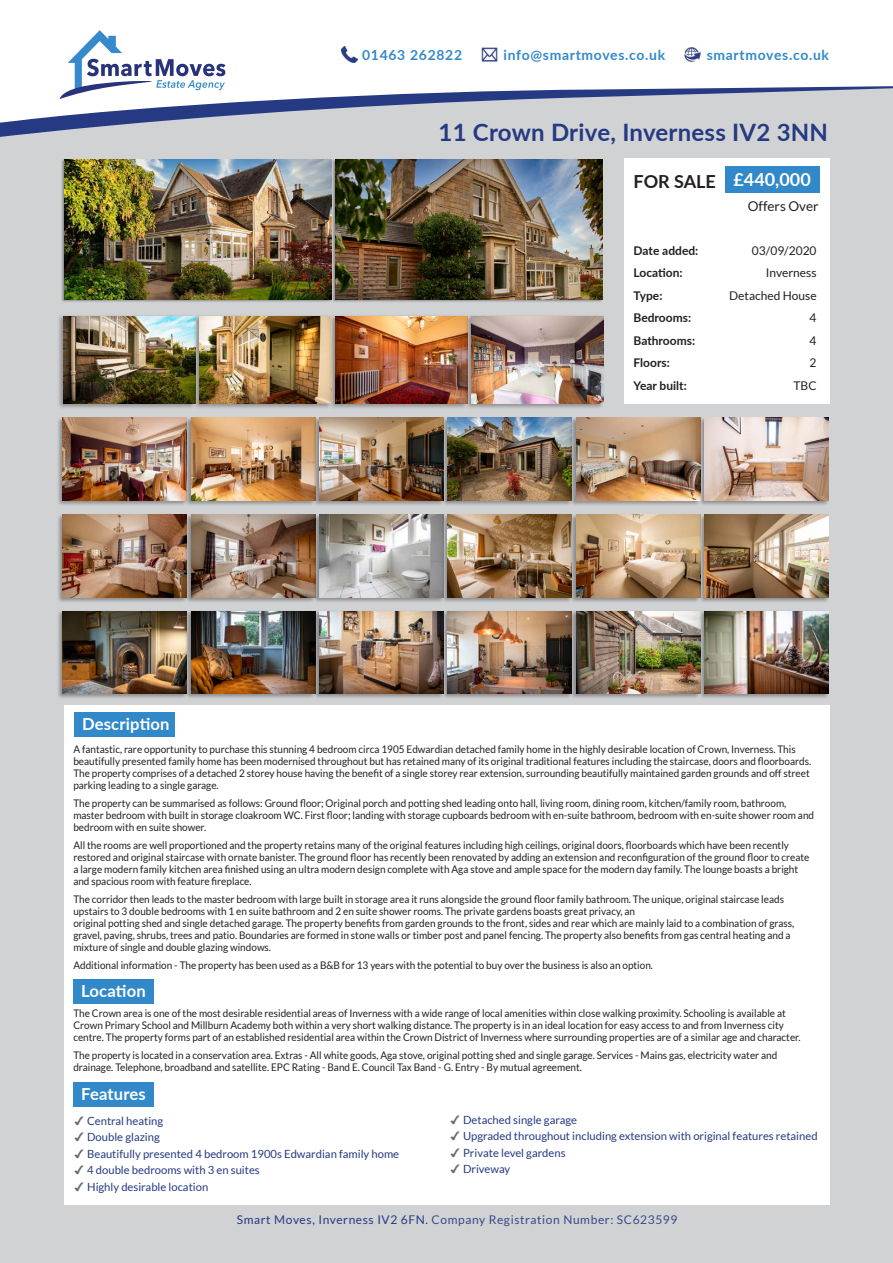
<style>
.page{position:relative;width:893px;height:1263px;background:#fff}
.page>*{position:absolute;margin:0;border:0;box-sizing:border-box;transform-origin:0 0}
.t1{font:700 24px "Lato";letter-spacing:.01em;color:#253a82}
.t2{font:700 18px "Lato";color:#fff}
.t3{font:700 18px "Lato";color:#231f20}
.t4{font:700 16.65px "Lato";letter-spacing:.01em;color:#fff}
.t5{font:700 13.95px "Lato";letter-spacing:.05em;color:#3289c9}
.t6{font:13.5px "Lato";color:#231f20}
.t7{font:12px "Lato";letter-spacing:.05em;color:#38498a}
.t8{font:700 12px "Lato";color:#231f20}
.t9{font:12px "Lato";color:#231f20}
.t10{font:11.25px "Lato";color:#253a82}
.t11{font:10.5px/12px "Lato";color:#231f20;scale:.95 1}
.s1{font-family:"Arial Unicode MS";color:#6c6d70}
.s2{color:#253a82}
</style>
<div class="page">
<div style="left:0;top:139px;width:893px;height:1124px;background:#d1d2d4"></div>
<div style="left:64px;top:705px;width:765px;height:499px;background:#fff"></div>
<div style="left:624px;top:159px;width:205px;height:245px;background:#fff"></div>
<div style="left:61px;top:159px;width:270px;height:144px;background:#231f20;opacity:.4"></div>
<img style="left:64px;top:159px;width:267px;height:140px">
<div style="left:725px;top:166px;width:95px;height:27px;background:#3289c9"></div>
<div style="left:57px;top:314px;width:140px;height:96px;background:#231f20;opacity:.4"></div>
<img style="left:64px;top:316px;width:129px;height:88px">
<div style="left:57px;top:417px;width:130px;height:89px;background:#231f20;opacity:.4"></div>
<img style="left:63px;top:418px;width:122px;height:82px">
<div style="left:57px;top:513px;width:130px;height:90px;background:#231f20;opacity:.4"></div>
<img style="left:63px;top:514px;width:122px;height:83px">
<div style="left:57px;top:610px;width:130px;height:90px;background:#231f20;opacity:.4"></div>
<img style="left:63px;top:611px;width:122px;height:83px">
<div style="left:193px;top:314px;width:140px;height:96px;background:#231f20;opacity:.4"></div>
<img style="left:200px;top:316px;width:129px;height:88px">
<div style="left:185px;top:417px;width:131px;height:89px;background:#231f20;opacity:.4"></div>
<img style="left:191px;top:418px;width:122px;height:82px">
<div style="left:185px;top:513px;width:131px;height:90px;background:#231f20;opacity:.4"></div>
<img style="left:191px;top:514px;width:122px;height:83px">
<div style="left:185px;top:610px;width:131px;height:90px;background:#231f20;opacity:.4"></div>
<img style="left:191px;top:611px;width:122px;height:83px">
<div style="left:329px;top:314px;width:140px;height:96px;background:#231f20;opacity:.4"></div>
<img style="left:336px;top:316px;width:129px;height:88px">
<div style="left:313px;top:417px;width:131px;height:89px;background:#231f20;opacity:.4"></div>
<img style="left:319px;top:418px;width:123px;height:82px">
<div style="left:313px;top:513px;width:131px;height:90px;background:#231f20;opacity:.4"></div>
<img style="left:319px;top:514px;width:123px;height:83px">
<div style="left:313px;top:610px;width:131px;height:90px;background:#231f20;opacity:.4"></div>
<img style="left:319px;top:611px;width:123px;height:83px">
<div style="left:465px;top:314px;width:140px;height:96px;background:#231f20;opacity:.4"></div>
<img style="left:472px;top:316px;width:131px;height:88px">
<div style="left:442px;top:417px;width:130px;height:89px;background:#231f20;opacity:.4"></div>
<img style="left:448px;top:418px;width:122px;height:82px">
<div style="left:442px;top:513px;width:130px;height:90px;background:#231f20;opacity:.4"></div>
<img style="left:448px;top:514px;width:122px;height:83px">
<div style="left:442px;top:610px;width:130px;height:90px;background:#231f20;opacity:.4"></div>
<img style="left:448px;top:611px;width:122px;height:83px">
<div style="left:570px;top:417px;width:131px;height:89px;background:#231f20;opacity:.4"></div>
<img style="left:576px;top:418px;width:122px;height:82px">
<div style="left:570px;top:513px;width:131px;height:90px;background:#231f20;opacity:.4"></div>
<img style="left:576px;top:514px;width:122px;height:83px">
<div style="left:570px;top:610px;width:131px;height:90px;background:#231f20;opacity:.4"></div>
<img style="left:576px;top:611px;width:122px;height:83px">
<div style="left:74px;top:712px;width:101px;height:25px;background:#3289c9"></div>
<div style="left:73px;top:979px;width:81px;height:25px;background:#3289c9"></div>
<svg style="left:68px;top:30px;width:157px;height:55px"></svg>
<img style="left:342px;top:46px;width:16px;height:16px">
<img style="left:481px;top:47px;width:16px;height:15px">
<img style="left:685px;top:47px;width:16px;height:15px">
<svg style="left:0;top:85px;width:893px;height:54px;fill:#d1d2d4"></svg>
<div style="left:73px;top:1082px;width:81px;height:25px;background:#3289c9"></div>
<div style="left:698px;top:417px;width:131px;height:89px;background:#231f20;opacity:.4"></div>
<img style="left:704px;top:418px;width:124px;height:82px">
<div style="left:698px;top:513px;width:131px;height:90px;background:#231f20;opacity:.4"></div>
<img style="left:704px;top:514px;width:124px;height:83px">
<div style="left:698px;top:610px;width:131px;height:90px;background:#231f20;opacity:.4"></div>
<img style="left:704px;top:611px;width:124px;height:83px">
<div style="left:332px;top:159px;width:271px;height:144px;background:#231f20;opacity:.4"></div>
<img style="left:336px;top:159px;width:267px;height:140px">
<p class="t5" style="left:362px;top:44px;width:101px">01463 262822</p>
<p class="t5" style="left:504px;top:44px;width:163px">info@smartmoves.co.uk</p>
<p class="t5" style="left:707px;top:44px;width:124px">smartmoves.co.uk</p>
<p class="t1" style="left:438px;top:114px;width:391px">11 Crown Drive, Inverness IV2 3NN</p>
<p class="t2" style="left:733px;top:166px;width:79px">£440,000</p>
<p class="t3" style="left:634px;top:169px;width:84px">FOR SALE</p>
<p class="t6" style="left:748px;top:198px;width:72px">Offers Over</p>
<p class="t4" style="left:82px;top:712px;width:89px">Description</p>
<p class="t8" style="left:634px;top:241px;width:66px">Date added:</p>
<p class="t9" style="left:752px;top:244px;width:66px">03/09/2020</p>
<p class="t8" style="left:634px;top:264px;width:51px">Location:</p>
<p class="t9" style="left:766px;top:266px;width:52px">Inverness</p>
<p class="t8" style="left:634px;top:286px;width:30px">Type:</p>
<p class="t9" style="left:729px;top:289px;width:89px">Detached House</p>
<p class="t8" style="left:634px;top:309px;width:59px">Bedrooms:</p>
<p class="t9" style="left:810px;top:311px;width:8px">4</p>
<p class="t8" style="left:634px;top:331px;width:63px">Bathrooms:</p>
<p class="t9" style="left:810px;top:334px;width:8px">4</p>
<p class="t8" style="left:634px;top:354px;width:38px">Floors:</p>
<p class="t9" style="left:810px;top:356px;width:8px">2</p>
<p class="t8" style="left:634px;top:376px;width:55px">Year built:</p>
<p class="t9" style="left:793px;top:379px;width:25px">TBC</p>
<p class="t11" style="left:73px;top:743px;width:778px">A fantastic, rare opportunity to purchase this stunning 4 bedroom circa 1905 Edwardian detached family home in the highly desirable location of Crown, Inverness. This beautifully presented family home has been modernised throughout but has retained many of its original traditional features including the staircase, doors and floorboards.<br>The property comprises of a detached 2 storey house having the benefit of a single storey rear extension, surrounding beautifully maintained garden grounds and off street parking leading to a single garage.</p>
<p class="t11" style="left:73px;top:797px;width:781px">The property can be summarised as follows: Ground floor; Original porch and potting shed leading onto hall, living room, dining room, kitchen/family room, bathroom, master bedroom with built in storage cloakroom WC. First floor; landing with storage cupboards bedroom with en-suite bathroom, bedroom with en-suite shower room and bedroom with en suite shower.</p>
<p class="t11" style="left:73px;top:839px;width:755px">All the rooms are well proportioned and the property retains many of the original features including high ceilings, original doors, floorboards which have been recently</p>
<p class="t11" style="left:73px;top:851px;width:776px">restored and original staircase with ornate banister. The ground floor has recently been renovated by adding an extension and reconfiguration of the ground floor to create a large modern family kitchen area finished using an ultra modern design complete with Aga stove and ample space for the modern day family. The lounge boasts a bright and spacious room with feature fireplace.</p>
<p class="t11" style="left:73px;top:893px;width:750px">The corridor then leads to the master bedroom with large built in storage area it runs alongside the ground floor family bathroom. The unique, original staircase leads upstairs to 3 double bedrooms with 1 en suite bathroom and 2 en suite shower rooms. The private gardens boasts great privacy, an</p>
<p class="t11" style="left:73px;top:917px;width:760px">original potting shed and single detached garage. The property benefits from garden grounds to the front, sides and rear which are mainly laid to a combination of grass, gravel, paving, shrubs, trees and patio. Boundaries are formed in stone walls or timber post and panel fencing. The property also benefits from gas central heating and a mixture of single and double glazing windows.</p>
<p class="t11" style="left:73px;top:959px;width:612px">Additional information - The property has been used as a B&amp;B for 13 years with the potential to buy over the business is also an option.</p>
<p class="t11" style="left:73px;top:1007px;width:751px">The Crown area is one of the most desirable residential areas of Inverness with a wide range of local amenities within close walking proximity. Schooling is available at<br>Crown Primary School and Millburn Academy both within a very short walking distance. The property is in an ideal location for easy access to and from Inverness city</p>
<p class="t11" style="left:73px;top:1031px;width:767px">centre. The property forms part of an established residential area within the Crown District of Inverness where surrounding properties are of a similar age and character.</p>
<p class="t11" style="left:73px;top:1049px;width:743px">The property is located in a conservation area. Extras - All white goods, Aga stove, original potting shed and single garage. Services - Mains gas, electricity water and</p>
<p class="t11" style="left:73px;top:1061px;width:537px">drainage. Telephone, broadband and satellite. EPC Rating - Band E. Council Tax Band - G. Entry - By mutual agreement.</p>
<p class="t4" style="left:81px;top:979px;width:66px">Location</p>
<p class="t4" style="left:81px;top:1082px;width:66px">Features</p>
<p class="t10" style="left:75px;top:1114px;width:90px"><span class="s1">✔︎</span> Central heating</p>
<p class="t10" style="left:75px;top:1131px;width:87px"><span class="s1">✔︎</span> Double glazing</p>
<p class="t10" style="left:75px;top:1147px;width:326px"><span class="s1">✔︎</span> Beautifully presented 4 bedroom 1900s Edwardian family home</p>
<p class="t10" style="left:75px;top:1164px;width:187px"><span class="s1">✔︎</span> 4 double bedrooms with 3 en suites</p>
<p class="t10" style="left:75px;top:1180px;width:135px"><span class="s1">✔︎</span> Highly desirable location</p>
<p class="t10" style="left:450px;top:1113px;width:128px"><span class="s1">✔︎</span> Detached single garage</p>
<p class="t10" style="left:450px;top:1130px;width:369px"><span class="s1">✔︎</span> Upgraded throughout including extension with original features retained</p>
<p class="t10" style="left:450px;top:1146px;width:117px"><span class="s1">✔︎</span> Private level gardens</p>
<p class="t10" style="left:450px;top:1163px;width:61px"><span class="s1">✔︎</span> Driveway</p>
<p class="t7" style="left:237px;top:1213px;width:442px"><span class="s2">Smart Moves, Inverness IV2 6FN.</span> Company Registration Number: SC623599</p>
</div>
